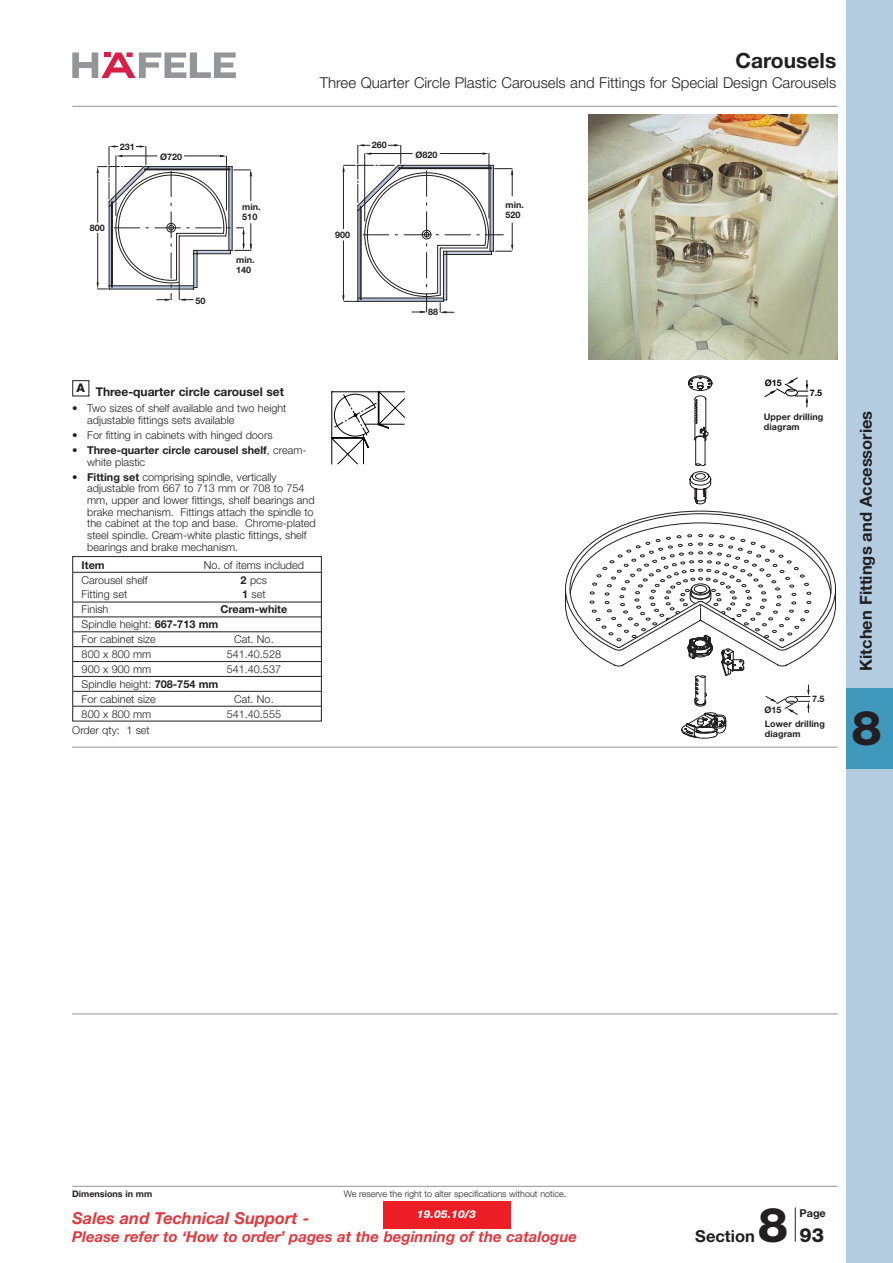
<style>
.page{position:relative;width:893px;height:1263px;background:#fff}
.page>*{position:absolute;margin:0;border:0;box-sizing:border-box;transform-origin:0 0}
.t1{font:800 48px "Helvetica Neue";color:#231f20}
.t2{font:700 21px "Helvetica Neue";color:#231f20}
.t3{font:800 19.5px "Helvetica Neue";color:#231f20}
.t4{font:700 16.5px "Helvetica Neue";color:#231f20}
.t5{font:italic 700 16.5px "Helvetica Neue";color:#e0393e}
.t6{font:300 15px "Helvetica Neue";color:#231f20}
.t7{font:italic 700 15px "Helvetica Neue";color:#e0393e}
.t8{font:700 12px "Helvetica Neue";color:#231f20}
.t9{font:300 10.8px/11.7px "Helvetica Neue";color:#231f20}
.t10{font:700 10.8px/11.7px "Helvetica Neue";color:#231f20}
.t11{font:italic 800 10.8px "Helvetica Neue";color:#fff}
.t12{font:700 9px/10.5px "Helvetica Neue";color:#231f20}
.t13{font:300 9px "Helvetica Neue";color:#231f20}
.t14{font:700 9px "Helvetica Neue";color:#000}
.s1{font-weight:300}
.s2{font-weight:700}
</style>
<div class="page">
<div style="left:846px;top:0;width:47px;height:1263px;background:#b3ccdf"></div>
<div style="left:846px;top:688px;width:47px;height:81px;background:#4198bd"></div>
<svg style="left:72px;top:52px;width:164px;height:25px"></svg>
<hr style="left:72px;top:106px;width:766px;height:1px;background:#939598">
<hr style="left:795px;top:1208px;width:1px;height:34px;background:#231f20">
<hr style="left:72px;top:1186px;width:766px;height:1px;background:#939598">
<svg style="left:97px;top:145px;width:155px;height:156px"></svg>
<div style="left:119px;top:142px;width:17px;height:9px;background:#fff"></div>
<svg style="left:331px;top:391px;width:74px;height:74px"></svg>
<img style="left:588px;top:115px;width:249px;height:245px">
<svg style="left:342px;top:144px;width:171px;height:169px"></svg>
<hr style="left:364px;top:145px;width:32px;height:1px;background:#231f20">
<div style="left:371px;top:140px;width:17px;height:10px;background:#fff"></div>
<svg style="left:565px;top:375px;width:271px;height:364px"></svg>
<div style="left:72px;top:380px;width:17px;height:16px;border:1px solid #231f20"></div>
<hr style="left:73px;top:572px;width:248px;height:1px;background:#231f20">
<hr style="left:73px;top:602px;width:248px;height:1px;background:#231f20">
<hr style="left:73px;top:616px;width:248px;height:1px;background:#231f20">
<hr style="left:73px;top:631px;width:248px;height:1px;background:#231f20">
<hr style="left:73px;top:646px;width:248px;height:1px;background:#231f20">
<hr style="left:73px;top:661px;width:248px;height:1px;background:#231f20">
<hr style="left:73px;top:676px;width:248px;height:1px;background:#231f20">
<hr style="left:73px;top:691px;width:248px;height:1px;background:#231f20">
<hr style="left:73px;top:706px;width:248px;height:1px;background:#231f20">
<div style="left:72px;top:556px;width:250px;height:166px;border:1px solid #231f20"></div>
<hr style="left:72px;top:1013px;width:766px;height:1px;background:#939598">
<hr style="left:72px;top:747px;width:766px;height:1px;background:#939598">
<div style="left:383px;top:1201px;width:127px;height:28px;background:#ed1e25"></div>
<p class="t12" style="left:120px;top:142px;width:17px">231</p>
<p class="t12" style="left:90px;top:224px;width:17px">800</p>
<p class="t12" style="left:160px;top:152px;width:24px">Ø720</p>
<p class="t12" style="left:195px;top:296px;width:12px">50</p>
<p class="t12" style="left:242px;top:202px;width:20px">min.<br>510</p>
<p class="t12" style="left:236px;top:255px;width:20px">min.<br>140</p>
<h2 class="t2" style="left:735px;top:53px;width:102px">Carousels</h2>
<h3 class="t6" style="left:320px;top:78px;width:518px">Three Quarter Circle Plastic Carousels and Fittings for Special Design Carousels</h3>
<p class="t12" style="left:372px;top:141px;width:17px">260</p>
<p class="t12" style="left:415px;top:150px;width:24px">Ø820</p>
<p class="t12" style="left:335px;top:231px;width:17px">900</p>
<p class="t12" style="left:428px;top:308px;width:12px">88</p>
<p class="t12" style="left:505px;top:200px;width:20px">min.<br>520</p>
<p class="t8" style="left:77px;top:387px;width:209px"><sup>A</sup> Three-quarter circle carousel set</p>
<p class="t9" style="left:87px;top:403px;width:201px;text-indent:-15px">• Two sizes of shelf available and two height adjustable fittings sets available</p>
<p class="t9" style="left:72px;top:430px;width:202px">• For fitting in cabinets with hinged doors</p>
<p class="t10" style="left:87px;top:445px;width:221px;text-indent:-15px"><span class="s1">•</span> Three-quarter circle carousel shelf<span class="s1">, cream&shy;white plastic</span></p>
<p class="t9" style="left:87px;top:472px;width:230px;text-indent:-15px">• <span class="s2">Fitting set</span> comprising spindle, vertically adjustable from 667 to 713 mm or 708 to 754 mm, upper and lower fittings, shelf bearings and brake mechanism. Fittings attach the spindle to the cabinet at the top and base. Chrome-plated steel spindle. Cream-white plastic fittings, shelf bearings and brake mechanism.</p>
<p class="t10" style="left:82px;top:560px;width:25px">Item</p>
<p class="t9" style="left:204px;top:560px;width:102px">No. of items included</p>
<p class="t9" style="left:82px;top:575px;width:68px">Carousel shelf</p>
<p class="t9" style="left:241px;top:575px;width:28px"><span class="s2">2</span> pcs</p>
<p class="t9" style="left:82px;top:590px;width:47px">Fitting set</p>
<p class="t9" style="left:242px;top:590px;width:25px"><span class="s2">1</span> set</p>
<p class="t9" style="left:82px;top:605px;width:28px">Finish</p>
<p class="t10" style="left:220px;top:605px;width:69px">Cream-white</p>
<p class="t9" style="left:82px;top:618px;width:138px;line-height:14.9px">Spindle height: <span class="s2">667-713 mm<br></span>For cabinet size</p>
<p class="t9" style="left:234px;top:634px;width:41px">Cat. No.</p>
<p class="t9" style="left:82px;top:649px;width:71px">800 x 800 mm</p>
<p class="t9" style="left:227px;top:649px;width:56px">541.40.528</p>
<p class="t9" style="left:82px;top:664px;width:71px">900 x 900 mm</p>
<p class="t9" style="left:227px;top:664px;width:56px">541.40.537</p>
<p class="t9" style="left:82px;top:678px;width:138px;line-height:14.9px">Spindle height: <span class="s2">708-754 mm<br></span>For cabinet size</p>
<p class="t9" style="left:234px;top:694px;width:41px">Cat. No.</p>
<p class="t9" style="left:82px;top:709px;width:71px">800 x 800 mm</p>
<p class="t9" style="left:227px;top:709px;width:56px">541.40.555</p>
<p class="t9" style="left:72px;top:725px;width:79px">Order qty: 1 set</p>
<p class="t14" style="left:765px;top:380px;width:19px">Ø15</p>
<p class="t14" style="left:810px;top:390px;width:14px">7.5</p>
<p class="t12" style="left:764px;top:413px;width:61px;line-height:9.6px">Upper drilling diagram</p>
<p class="t12" style="left:812px;top:695px;width:14px">7.5</p>
<p class="t12" style="left:764px;top:704px;width:62px;line-height:13.8px">Ø15<br>Lower drilling</p>
<p class="t12" style="left:765px;top:729px;width:37px">diagram</p>
<h3 class="t4" style="left:860px;top:671px;width:262px;rotate:-90deg">Kitchen Fittings and Accessories</h3>
<h1 class="t1" style="left:851px;top:710px;width:32px">8</h1>
<p class="t12" style="left:72px;top:1189px;width:81px">Dimensions in mm</p>
<p class="t13" style="left:344px;top:1191px;width:224px">We reserve the right to alter specifications without notice.</p>
<p class="t11" style="left:417px;top:1210px;width:61px">19.05.10/3</p>
<h3 class="t5" style="left:72px;top:1212px;width:239px">Sales and Technical Support -</h3>
<h3 class="t7" style="left:72px;top:1231px;width:506px">Please refer to ‘How to order’ pages at the beginning of the catalogue</h3>
<h1 class="t1" style="left:758px;top:1208px;width:32px">8</h1>
<h3 class="t4" style="left:695px;top:1230px;width:61px">Section</h3>
<p class="t10" style="left:799px;top:1208px;width:28px">Page</p>
<h3 class="t3" style="left:799px;top:1228px;width:26px">93</h3>
</div>
